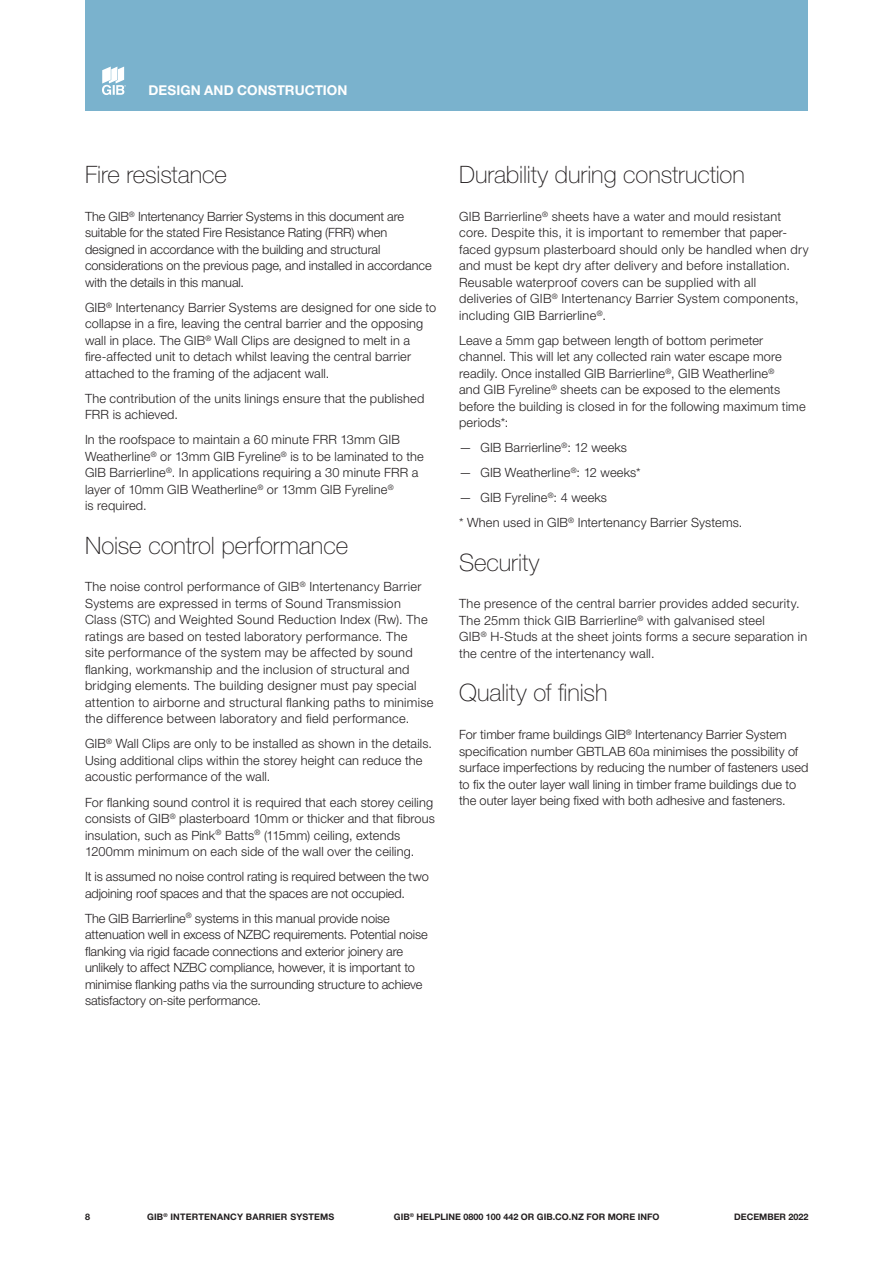
<style>
.page{position:relative;width:893px;height:1263px;background:#fff}
.page>*{position:absolute;margin:0;border:0;box-sizing:border-box;transform-origin:0 0}
._2__Heading_One{font:100 24px "Helvetica Neue LT Pro";letter-spacing:-.005em;color:#231f20}
._1__Page_Title{font:700 13.5px "Helvetica Neue LT Pro";letter-spacing:.005em;color:#fff}
._7__Body_Copy_Indent{font:300 12.75px/16.5px "Helvetica Neue LT Pro";letter-spacing:.01em;color:#231f20}
._6__Body_Copy{font:300 12.75px/16.5px "Helvetica Neue LT Pro";letter-spacing:.02em;color:#231f20}
._7__Body_Copy_Indent-2{font:300 12.75px/16.5px "Helvetica Neue LT Pro";letter-spacing:-.01em;color:#231f20}
._6__Body_Copy-2{font:300 12.75px/16.5px "Helvetica Neue LT Pro";letter-spacing:-.01em;color:#231f20}
.t1{font:700 9px "Helvetica Neue LT Pro";color:#231f20}
.t2{font:700 9px "Helvetica Neue LT Pro";letter-spacing:.02em;color:#231f20}
</style>
<div class="page">
<div style="left:85px;top:0;width:723px;height:110px;background:#7ab2cd"></div>
<svg style="left:102px;top:67px;width:24px;height:28px"></svg>
<p class="_1__Page_Title" style="left:148px;top:82px;width:201px">DESIGN AND CONSTRUCTION</p>
<p class="_2__Heading_One" style="left:85px;top:160px;width:143px">Fire resistance</p>
<p class="_6__Body_Copy-2" style="left:85px;top:208px;width:348px">The GIB<sup>®</sup> Intertenancy Barrier Systems in this document are suitable for the stated Fire Resistance Rating (FRR) when designed in accordance with the building and structural considerations on the previous page, and installed in accordance with the details in this manual.</p>
<p class="_7__Body_Copy_Indent" style="left:85px;top:299px;width:353px">GIB<sup>®</sup> Intertenancy Barrier Systems are designed for one side to collapse in a fire, leaving the central barrier and the opposing wall in place. The GIB<sup>®</sup> Wall Clips are designed to melt in a fire-affected unit to detach whilst leaving the central barrier attached to the framing of the adjacent wall.</p>
<p class="_7__Body_Copy_Indent" style="left:85px;top:390px;width:341px">The contribution of the units linings ensure that the published<br>FRR is achieved.</p>
<p class="_7__Body_Copy_Indent" style="left:85px;top:431px;width:340px">In the roofspace to maintain a 60 minute FRR 13mm GIB Weatherline<sup>®</sup> or 13mm GIB Fyreline<sup>®</sup> is to be laminated to the GIB Barrierline<sup>®</sup>. In applications requiring a 30 minute FRR a layer of 10mm GIB Weatherline<sup>®</sup> or 13mm GIB Fyreline<sup>®<br></sup>is required.</p>
<p class="_2__Heading_One" style="left:85px;top:531px;width:265px">Noise control performance</p>
<p class="_6__Body_Copy" style="left:85px;top:578px;width:350px">The noise control performance of GIB<sup>®</sup> Intertenancy Barrier Systems are expressed in terms of Sound Transmission Class (STC) and Weighted Sound Reduction Index (Rw). The ratings are based on tested laboratory performance. The<br>site performance of the system may be affected by sound flanking, workmanship and the inclusion of structural and bridging elements. The building designer must pay special attention to airborne and structural flanking paths to minimise the difference between laboratory and field performance.</p>
<p class="_7__Body_Copy_Indent" style="left:85px;top:735px;width:349px">GIB<sup>®</sup> Wall Clips are only to be installed as shown in the details.<br>Using additional clips within the storey height can reduce the acoustic performance of the wall.</p>
<p class="_7__Body_Copy_Indent" style="left:85px;top:793px;width:351px">For flanking sound control it is required that each storey ceiling consists of GIB<sup>®</sup> plasterboard 10mm or thicker and that fibrous insulation, such as Pink<sup>®</sup> Batts<sup>®</sup> (115mm) ceiling, extends 1200mm minimum on each side of the wall over the ceiling.</p>
<p class="_7__Body_Copy_Indent-2" style="left:85px;top:868px;width:345px">It is assumed no noise control rating is required between the two adjoining roof spaces and that the spaces are not occupied.</p>
<p class="_7__Body_Copy_Indent-2" style="left:85px;top:909px;width:344px">The GIB Barrierline<sup>®</sup> systems in this manual provide noise attenuation well in excess of NZBC requirements. Potential noise flanking via rigid facade connections and exterior joinery are unlikely to affect NZBC compliance, however, it is important to minimise flanking paths via the surrounding structure to achieve satisfactory on-site performance.</p>
<p class="_2__Heading_One" style="left:459px;top:160px;width:287px">Durability during construction</p>
<p class="_6__Body_Copy" style="left:459px;top:208px;width:351px">GIB Barrierline<sup>®</sup> sheets have a water and mould resistant core. Despite this, it is important to remember that paper&shy;faced gypsum plasterboard should only be handled when dry and must be kept dry after delivery and before installation.<br>Reusable waterproof covers can be supplied with all deliveries of GIB<sup>®</sup> Intertenancy Barrier System components, including GIB Barrierline<sup>®</sup>.</p>
<p class="_7__Body_Copy_Indent" style="left:459px;top:332px;width:348px">Leave a 5mm gap between length of bottom perimeter channel. This will let any collected rain water escape more readily. Once installed GIB Barrierline<sup>®</sup>, GIB Weatherline<sup>®<br></sup>and GIB Fyreline<sup>®</sup> sheets can be exposed to the elements before the building is closed in for the following maximum time periods*:</p>
<p class="_6__Body_Copy" style="left:459px;top:439px;width:169px">— GIB Barrierline<sup>®</sup>: 12 weeks</p>
<p class="_6__Body_Copy" style="left:459px;top:464px;width:183px">— GIB Weatherline<sup>®</sup>: 12 weeks*</p>
<p class="_6__Body_Copy" style="left:459px;top:489px;width:149px">— GIB Fyreline<sup>®</sup>: 4 weeks</p>
<p class="_6__Body_Copy" style="left:459px;top:514px;width:285px">* When used in GIB<sup>®</sup> Intertenancy Barrier Systems.</p>
<p class="_2__Heading_One" style="left:459px;top:548px;width:82px">Security</p>
<p class="_6__Body_Copy" style="left:459px;top:595px;width:350px">The presence of the central barrier provides added security.<br>The 25mm thick GIB Barrierline<sup>®</sup> with galvanised steel<br>GIB<sup>®</sup> H-Studs at the sheet joints forms a secure separation in the centre of the intertenancy wall.</p>
<p class="_2__Heading_One" style="left:459px;top:679px;width:150px">Quality of finish</p>
<p class="_7__Body_Copy_Indent" style="left:459px;top:726px;width:351px">For timber frame buildings GIB<sup>®</sup> Intertenancy Barrier System specification number GBTLAB 60a minimises the possibility of surface imperfections by reducing the number of fasteners used to fix the outer layer wall lining in timber frame buildings due to the outer layer being fixed with both adhesive and fasteners.</p>
<p class="t1" style="left:85px;top:1212px;width:7px">8</p>
<p class="t1" style="left:394px;top:1212px;width:267px">GIB<sup>®</sup> HELPLINE 0800 100 442 OR GIB.CO.NZ FOR MORE INFO</p>
<p class="t1" style="left:734px;top:1212px;width:76px">DECEMBER 2022</p>
<p class="t2" style="left:147px;top:1212px;width:189px">GIB<sup>®</sup> INTERTENANCY BARRIER SYSTEMS</p>
</div>
